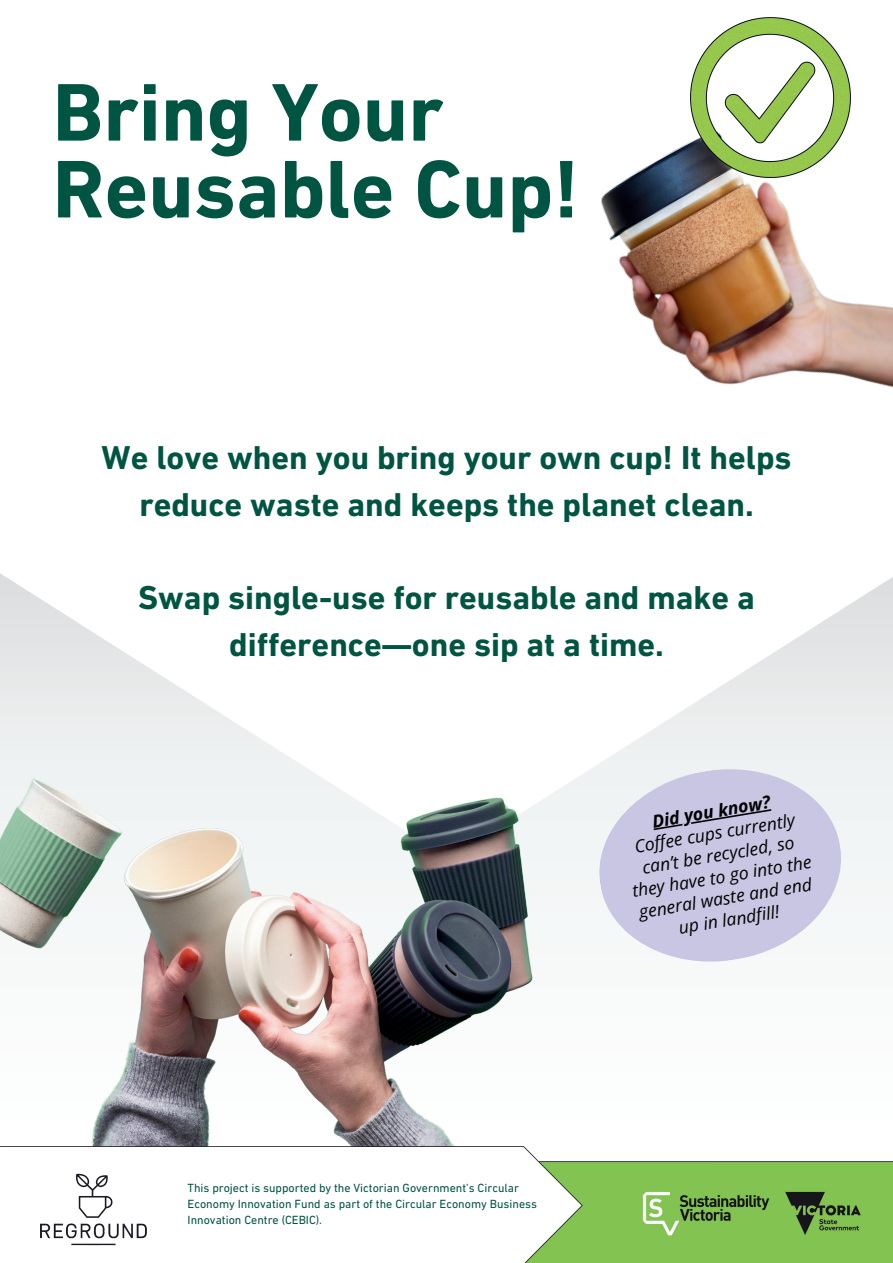
<style>
.page{position:relative;width:893px;height:1263px;background:#fff}
.page>*{position:absolute;margin:0;border:0;box-sizing:border-box;transform-origin:0 0}
.t1{font:700 83.03px/76.8px "DIN Next LT Pro";color:#005442}
.t2{font:700 33.67px/46.7px "DIN Next LT Pro";color:#005442;text-align:center}
.t3{font:italic 17.55px/21.8px "Open Sans";color:#000;text-align:center}
.t4{font:italic 700 17.55px "Open Sans";color:#000}
.t5{font:12px/16.3px "DIN Next LT Pro";color:#005442}
</style>
<div class="page">
<img style="left:601px;top:17px;width:292px;height:630px">
<img style="left:690px;top:18px;width:160px;height:160px">
<img style="left:0;top:573px;width:543px;height:570px">
<svg style="left:592px;top:760px;width:256px;height:210px;fill:#c8c6e2"></svg>
<svg style="left:653px;top:809px;width:118px;height:21px;background:#b9b7d1"></svg>
<img style="left:0;top:1143px;width:893px;height:120px">
<img style="left:41px;top:1162px;width:105px;height:101px">
<h1 class="t1" style="left:53px;top:74px;width:528px">Bring Your<br>Reusable Cup!</h1>
<h2 class="t2" style="left:102px;top:434px;width:691px">We love when you bring your own cup! It helps reduce waste and keeps the planet clean.</h2>
<h2 class="t2" style="left:138px;top:574px;width:618px">Swap single-use for reusable and make a difference—one sip at a time.</h2>
<h3 class="t4" style="left:650px;top:809px;width:121px;rotate:-9deg">Did you know?</h3>
<h3 class="t3" style="left:623px;top:836px;width:183px;rotate:-9deg">Coffee cups currently can’t be recycled, so they have to go into the general waste and end up in landfill!</h3>
<p class="t5" style="left:188px;top:1179px;width:351px">This project is supported by the Victorian Government’s Circular<br>Economy Innovation Fund as part of the Circular Economy Business<br>Innovation Centre (CEBIC).</p>
</div>
